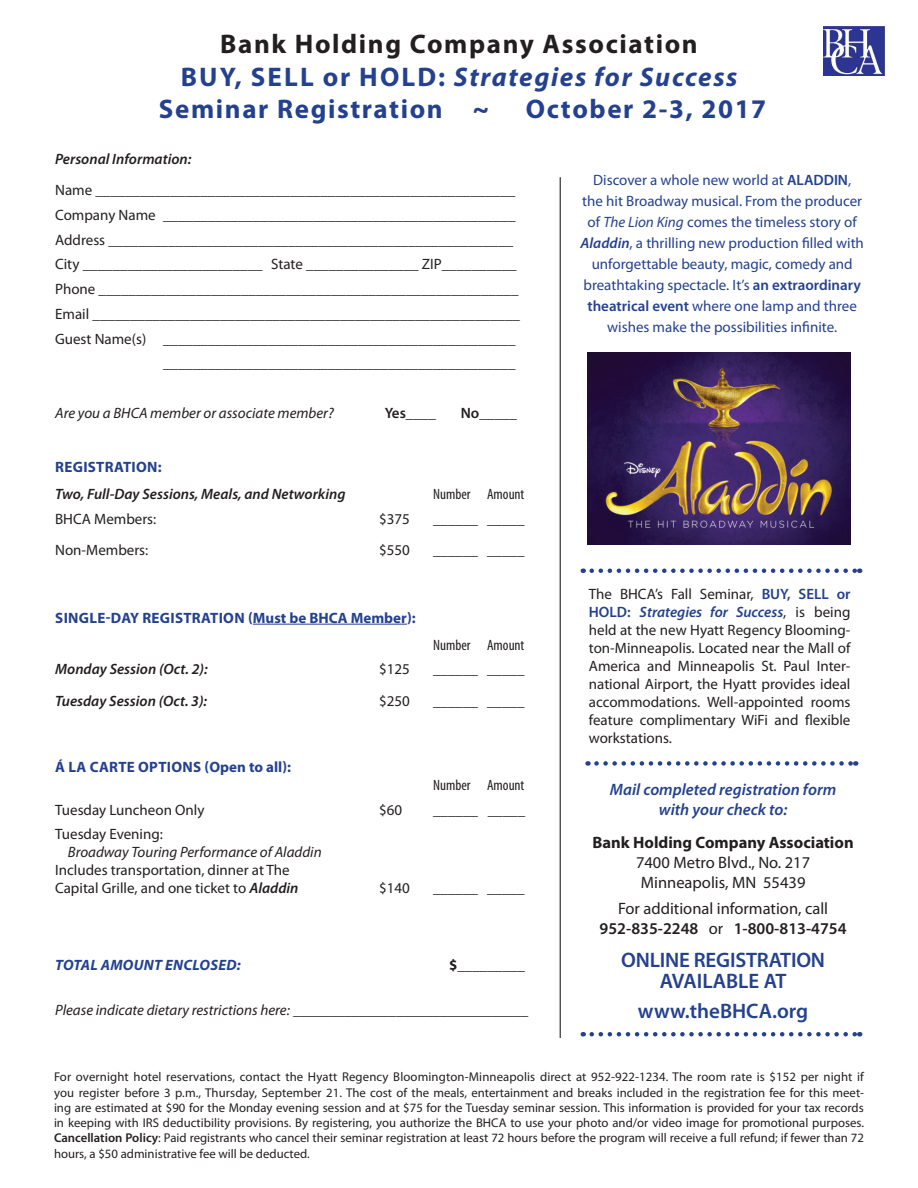
<style>
.page{position:relative;width:918px;height:1188px;background:#fff}
.page>*{position:absolute;margin:0;border:0;box-sizing:border-box;transform-origin:0 0}
.Body_sans_serif_2{font:italic 700 27px "Myriad Pro";letter-spacing:.06em;color:#24418f}
.Body_sans_serif_2-2{font:700 27px "Myriad Pro";letter-spacing:.06em;color:#24418f}
.Body_sans_serif_2-3{font:700 27px "Myriad Pro";letter-spacing:.06em;color:#231f20}
.Body_sans_serif{font:600 21px "Myriad Pro";letter-spacing:-.01em;color:#24418f}
.Body_sans_serif-2{font:16.5px/19.8px "Myriad Pro";color:#231f20;text-align:center}
.Body_sans_serif-3{font:italic 600 16.5px/19.8px "Myriad Pro";color:#24418f;text-align:center}
.Body_sans_serif-4{font:15px "Myriad Pro";color:#231f20}
.Body_sans_serif_2-4{font:15px/21px "Myriad Pro";color:#24418f;text-align:center}
.Body_sans_serif_2-5{font:15px/18px "Myriad Pro";color:#231f20;text-align:justify}
.Body_sans_serif-5{font:italic 15px "Myriad Pro";color:#231f20}
.Body_sans_serif-6{font:italic 600 15px "Myriad Pro";color:#231f20}
.Body_sans_serif-7{font:700 15px "Myriad Pro";letter-spacing:.02em;color:#24418f}
.Body_sans_serif-8{font:condensed 15px "Myriad Pro";color:#231f20}
.Body_sans_serif-9{font:italic 700 15px "Myriad Pro";letter-spacing:.02em;color:#24418f}
.Body_sans_serif-10{font:600 15px "Myriad Pro";color:#231f20}
.Body_sans_serif-11{font:700 15px "Myriad Pro";color:#231f20}
.Body_sans_serif-12{font:12.75px/15.3px "Myriad Pro";color:#231f20;text-align:justify}
.s1{font-style:normal}
.s2{font-weight:600}
.s3{font-style:italic}
.s4{font-weight:600;font-style:italic}
.s5{font-weight:600;color:#24418f}
.s6{font-weight:600;font-style:italic;color:#24418f}
.s7{font-weight:700}
</style>
<div class="page">
<hr style="left:253px;top:624px;width:154px;height:1px;background:#24418f">
<hr style="left:560px;top:177px;width:1px;height:861px;background:#231f20">
<img style="left:588px;top:353px;width:262px;height:192px">
<img style="left:824px;top:27px;width:61px;height:48px">
<svg style="left:596px;top:761px;width:260px;height:5px"></svg>
<svg style="left:592px;top:1032px;width:268px;height:4px"></svg>
<svg style="left:592px;top:568px;width:268px;height:5px"></svg>
<p class="Body_sans_serif_2-3" style="left:220px;top:27px;width:479px">Bank Holding Company Association</p>
<p class="Body_sans_serif_2" style="left:181px;top:59px;width:558px"><span class="s1">BUY, SELL or HOLD:</span> Strategies for Success</p>
<p class="Body_sans_serif_2-2" style="left:159px;top:91px;width:332px">Seminar Registration ~</p>
<p class="Body_sans_serif_2-2" style="left:526px;top:91px;width:242px">October 2-3, 2017</p>
<p class="Body_sans_serif-6" style="left:55px;top:149px;width:138px">Personal Information:</p>
<p class="Body_sans_serif-4" style="left:55px;top:181px;width:462px">Name ________________________________________________________</p>
<p class="Body_sans_serif-4" style="left:55px;top:206px;width:462px">Company Name _______________________________________________</p>
<p class="Body_sans_serif-4" style="left:55px;top:230px;width:460px">Address ______________________________________________________</p>
<p class="Body_sans_serif-4" style="left:55px;top:255px;width:463px">City ________________________ State _______________ ZIP__________</p>
<p class="Body_sans_serif-4" style="left:55px;top:280px;width:465px">Phone ________________________________________________________</p>
<p class="Body_sans_serif-4" style="left:55px;top:305px;width:466px">Email _________________________________________________________</p>
<p class="Body_sans_serif-4" style="left:55px;top:329px;width:462px">Guest Name(s) _______________________________________________</p>
<p class="Body_sans_serif-4" style="left:163px;top:354px;width:354px">_______________________________________________</p>
<p class="Body_sans_serif-5" style="left:55px;top:404px;width:280px">Are you a BHCA member or associate member?</p>
<p class="Body_sans_serif-10" style="left:385px;top:403px;width:53px">Yes____</p>
<p class="Body_sans_serif-10" style="left:461px;top:403px;width:58px">No_____</p>
<p class="Body_sans_serif_2-4" style="left:581px;top:169px;width:285px">Discover a whole new world at <span class="s2">ALADDIN</span>,<br>the hit Broadway musical. From the producer of <span class="s3">The Lion King</span> comes the timeless story of <span class="s4">Aladdin</span>, a thrilling new production filled with unforgettable beauty, magic, comedy and breathtaking spectacle. It’s <span class="s2">an extraordinary theatrical event</span> where one lamp and three wishes make the possibilities infinite.</p>
<p class="Body_sans_serif-7" style="left:55px;top:457px;width:108px">REGISTRATION:</p>
<p class="Body_sans_serif-6" style="left:55px;top:484px;width:292px">Two, Full-Day Sessions, Meals, and Networking</p>
<p class="Body_sans_serif-8" style="left:433px;top:485px;width:93px">Number Amount</p>
<p class="Body_sans_serif-4" style="left:55px;top:509px;width:103px">BHCA Members:</p>
<p class="Body_sans_serif-4" style="left:379px;top:509px;width:32px">$375</p>
<p class="Body_sans_serif-4" style="left:433px;top:509px;width:93px">______ _____</p>
<p class="Body_sans_serif-4" style="left:55px;top:541px;width:95px">Non-Members:</p>
<p class="Body_sans_serif-4" style="left:379px;top:541px;width:32px">$550</p>
<p class="Body_sans_serif-4" style="left:433px;top:541px;width:93px">______ _____</p>
<p class="Body_sans_serif-7" style="left:55px;top:608px;width:362px">SINGLE-DAY REGISTRATION (Must be BHCA Member):</p>
<p class="Body_sans_serif-6" style="left:55px;top:660px;width:154px">Monday Session (Oct. 2):</p>
<p class="Body_sans_serif-4" style="left:379px;top:660px;width:32px">$125</p>
<p class="Body_sans_serif-6" style="left:55px;top:691px;width:154px">Tuesday Session (Oct. 3):</p>
<p class="Body_sans_serif-4" style="left:379px;top:692px;width:32px">$250</p>
<p class="Body_sans_serif-8" style="left:433px;top:636px;width:93px">Number Amount</p>
<p class="Body_sans_serif-4" style="left:433px;top:660px;width:93px">______ _____</p>
<p class="Body_sans_serif-4" style="left:433px;top:692px;width:93px">______ _____</p>
<p class="Body_sans_serif-7" style="left:55px;top:757px;width:237px">Á LA CARTE OPTIONS (Open to all):</p>
<p class="Body_sans_serif-4" style="left:55px;top:800px;width:151px">Tuesday Luncheon Only</p>
<p class="Body_sans_serif-4" style="left:379px;top:800px;width:25px">$60</p>
<p class="Body_sans_serif-4" style="left:55px;top:825px;width:109px">Tuesday Evening:</p>
<p class="Body_sans_serif-5" style="left:68px;top:843px;width:255px">Broadway Touring Performance of Aladdin</p>
<p class="Body_sans_serif-4" style="left:55px;top:861px;width:236px">Includes transportation, dinner at The</p>
<p class="Body_sans_serif-4" style="left:55px;top:879px;width:245px">Capital Grille, and one ticket to <span class="s4">Aladdin</span></p>
<p class="Body_sans_serif-4" style="left:379px;top:879px;width:32px">$140</p>
<p class="Body_sans_serif-8" style="left:433px;top:776px;width:93px">Number Amount</p>
<p class="Body_sans_serif-4" style="left:433px;top:800px;width:94px">______ _____</p>
<p class="Body_sans_serif-4" style="left:433px;top:879px;width:93px">______ _____</p>
<p class="Body_sans_serif-9" style="left:55px;top:955px;width:187px">TOTAL AMOUNT ENCLOSED:</p>
<p class="Body_sans_serif-11" style="left:449px;top:955px;width:77px">$_________</p>
<p class="Body_sans_serif-5" style="left:55px;top:1001px;width:475px">Please indicate dietary restrictions here: <span class="s1">________________________________</span></p>
<p class="Body_sans_serif_2-5" style="left:589px;top:585px;width:263px">The BHCA’s Fall Seminar, <span class="s5">BUY, SELL or HOLD:</span> <span class="s6">Strategies for Success</span>, is being held at the new Hyatt Regency Blooming&shy;ton-Minneapolis. Located near the Mall of America and Minneapolis St. Paul Inter&shy;national Airport, the Hyatt provides ideal accommodations. Well-appointed rooms feature complimentary WiFi and flexible workstations.</p>
<p class="Body_sans_serif-3" style="left:610px;top:780px;width:228px">Mail completed registration form with your check to:</p>
<p class="Body_sans_serif-2" style="left:593px;top:833px;width:263px"><span class="s7">Bank Holding Company Association<br></span>7400 Metro Blvd., No. 217<br>Minneapolis, MN 55439</p>
<p class="Body_sans_serif-2" style="left:600px;top:898px;width:248px">For additional information, call<br><span class="s2">952-835-2248</span> or <span class="s2">1-800-813-4754</span></p>
<p class="Body_sans_serif" style="left:621px;top:946px;width:205px">ONLINE REGISTRATION</p>
<p class="Body_sans_serif" style="left:660px;top:967px;width:128px">AVAILABLE AT</p>
<p class="Body_sans_serif" style="left:638px;top:997px;width:172px">www.theBHCA.org</p>
<p class="Body_sans_serif-12" style="left:54px;top:1069px;width:812px">For overnight hotel reservations, contact the Hyatt Regency Bloomington-Minneapolis direct at 952-922-1234. The room rate is $152 per night if you register before 3 p.m., Thursday, September 21. The cost of the meals, entertainment and breaks included in the registration fee for this meet&shy;ing are estimated at $90 for the Monday evening session and at $75 for the Tuesday seminar session. This information is provided for your tax records in keeping with IRS deductibility provisions. By registering, you authorize the BHCA to use your photo and/or video image for promotional purposes.<br><span class="s2">Cancellation Policy</span>: Paid registrants who cancel their seminar registration at least 72 hours before the program will receive a full refund; if fewer than 72 hours, a $50 administrative fee will be deducted.</p>
</div>
